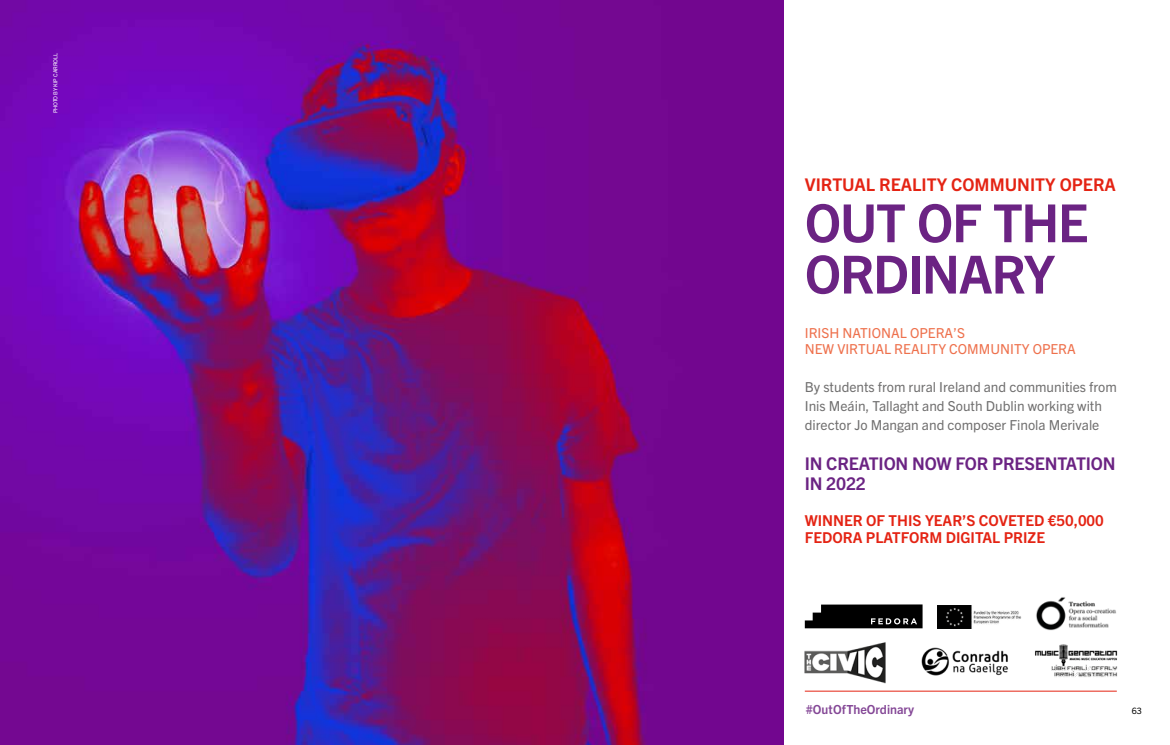
<style>
.page{position:relative;width:1170px;height:745px;background:#fff}
.page>*{position:absolute;margin:0;border:0;box-sizing:border-box;transform-origin:0 0}
.t1{font:700 52.5px/51.2px "Trade Gothic Next LT Pro";letter-spacing:-.025em;color:#6b2383}
.t2{font:700 17.5px/20px "Trade Gothic Next LT Pro";letter-spacing:-.01em;color:#6b2383}
.t3{font:700 17.5px "Trade Gothic Next LT Pro";color:#e42313}
.t4{font:700 15px/17.5px "Trade Gothic Next LT Pro";color:#e42313}
.t5{font:13.75px/18.8px "Trade Gothic Next LT Pro";color:#706f6f}
.t6{font:13.75px/16.2px "Trade Gothic Next LT Pro";color:#ee714d}
.t7{font:700 12.5px "Trade Gothic Next LT Pro";color:#844796}
.t8{font:8.75px "Trade Gothic Next LT Pro";color:#000}
.t9{font:5.62px "Trade Gothic Next LT Pro";letter-spacing:-.01em;color:#fff}
</style>
<div class="page">
<hr style="left:804px;top:690px;width:312px;height:1px;background:#e42313">
<img style="left:0;top:0;width:783px;height:744px">
<img style="left:937px;top:605px;width:84px;height:23px">
<svg style="left:804px;top:604px;width:118px;height:24px;background:#222"></svg>
<img style="left:1036px;top:597px;width:80px;height:33px">
<img style="left:804px;top:642px;width:82px;height:42px">
<img style="left:1035px;top:644px;width:83px;height:33px">
<img style="left:921px;top:647px;width:87px;height:29px">
<p class="t9" style="left:52px;top:113px;width:62px;rotate:-90deg">PHOTO BY KIP CARROLL</p>
<p class="t3" style="left:804px;top:172px;width:312px">VIRTUAL REALITY COMMUNITY OPERA</p>
<h1 class="t1" style="left:804px;top:194px;width:285px">OUT OF THE<br>ORDINARY</h1>
<p class="t6" style="left:804px;top:324px;width:272px">IRISH NATIONAL OPERA’S<br>NEW VIRTUAL REALITY COMMUNITY OPERA</p>
<p class="t5" style="left:804px;top:376px;width:313px">By students from rural Ireland and communities from<br>Inis Meáin, Tallaght and South Dublin working with director Jo Mangan and composer Finola Merivale</p>
<p class="t2" style="left:804px;top:452px;width:312px">IN CREATION NOW FOR PRESENTATION<br>IN 2022</p>
<p class="t4" style="left:804px;top:510px;width:300px">WINNER OF THIS YEAR’S COVETED €50,000<br>FEDORA PLATFORM DIGITAL PRIZE</p>
<p class="t7" style="left:805px;top:700px;width:110px">#OutOfTheOrdinary</p>
<p class="t8" style="left:1131px;top:704px;width:12px">63</p>
</div>
